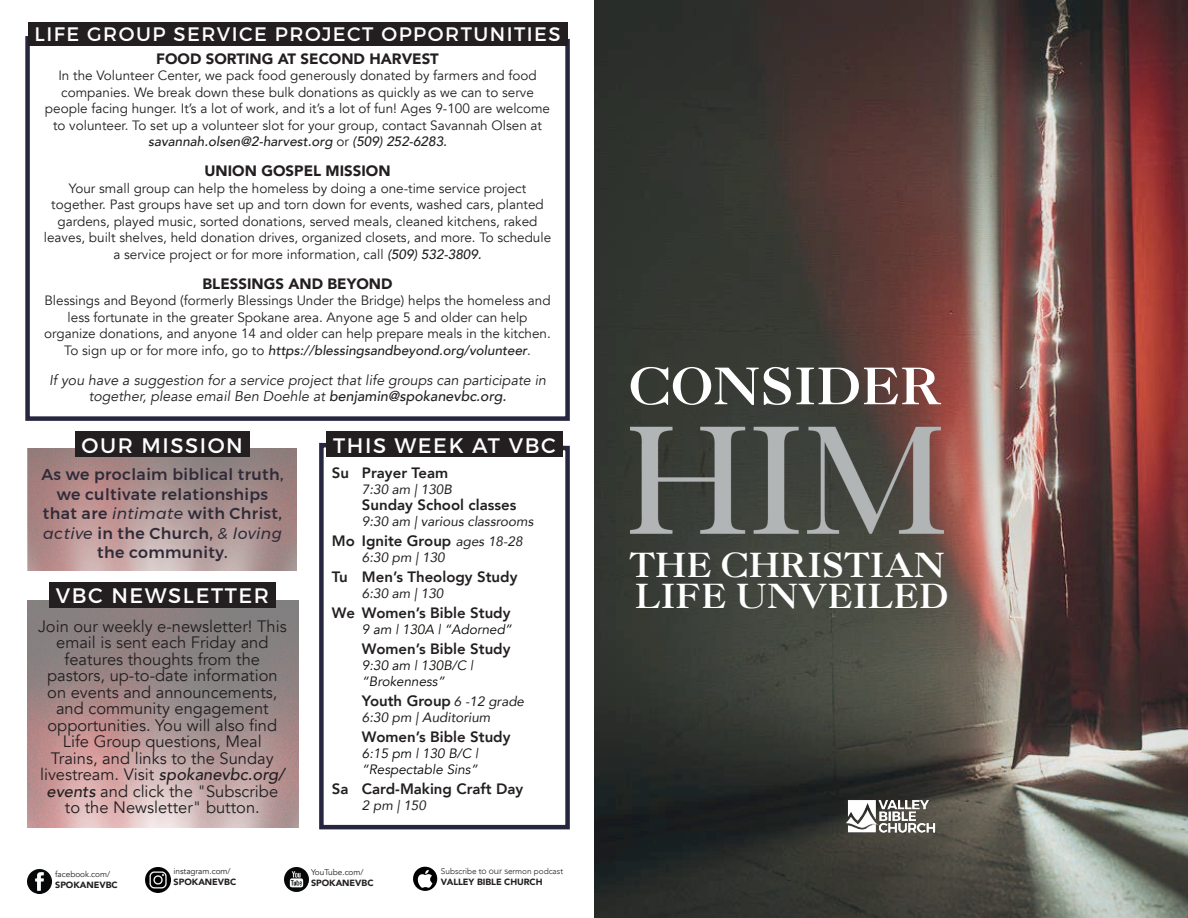
<style>
.page{position:relative;width:1188px;height:918px;background:#fff}
.page>*{position:absolute;margin:0;border:0;box-sizing:border-box;transform-origin:0 0}
.t1{font:50.25px "Caslon 3 LT Std";color:#fff}
.t2{font:33px/31.5px "Caslon 3 LT Std";color:#fff}
.t3{font:21px "Montserrat";letter-spacing:.075em;color:#fff}
.t4{font:19.5px "Montserrat";letter-spacing:.075em;color:#fff}
.t5{font:16.5px/16.5px "Avenir";color:#231f20;text-align:center}
.t6{font:500 15.75px/19.5px "Montserrat";letter-spacing:.025em;color:#312b39;text-align:center}
.t7{font:800 15px "Avenir";color:#231f20}
.t8{font:900 15px "Avenir";color:#231f20}
.t9{font:italic 14.25px/16.5px "Avenir";color:#231f20;text-align:center}
.t10{font:13.5px/16.5px "Avenir";color:#231f20;text-align:center}
.t11{font:italic 13.5px "Avenir";color:#231f20}
.t12{font:italic 13.5px/16.2px "Avenir";color:#080704}
.t13{font:900 9px "Avenir";letter-spacing:-.005em;color:#231f20}
.t14{font:8.25px "Avenir";letter-spacing:-.005em;color:#231f20}
.t15{font:300 8.25px "Avenir";letter-spacing:-.005em;color:#231f20}
.s1{font-weight:500;font-style:italic}
.s2{font-weight:500}
.s3{font-weight:400;font-style:italic}
.s4{font-weight:400;font-style:italic;font-size:13.5px}
.s5{font-family:"Montserrat"}
</style>
<div class="page">
<svg style="left:25px;top:34px;width:545px;height:387px"></svg>
<img style="left:27px;top:869px;width:25px;height:24px">
<img style="left:284px;top:867px;width:24px;height:24px">
<svg style="left:413px;top:867px;width:24px;height:24px"></svg>
<img style="left:28px;top:601px;width:270px;height:226px">
<div style="left:49px;top:582px;width:227px;height:25px;background:#231f20"></div>
<img style="left:594px;top:0;width:594px;height:918px">
<img style="left:630px;top:424px;width:314px;height:112px">
<img style="left:146px;top:867px;width:25px;height:25px">
<div style="left:75px;top:432px;width:175px;height:25px;background:#231f20"></div>
<svg style="left:319px;top:442px;width:251px;height:388px"></svg>
<div style="left:326px;top:432px;width:237px;height:25px;background:#231f20"></div>
<img style="left:846px;top:799px;width:90px;height:33px">
<div style="left:28px;top:22px;width:539px;height:23px;background:#231f20"></div>
<h3 class="t4" style="left:35px;top:23px;width:527px">LIFE GROUP SERVICE PROJECT OPPORTUNITIES</h3>
<p class="t8" style="left:156px;top:49px;width:284px">FOOD SORTING AT SECOND HARVEST</p>
<p class="t10" style="left:45px;top:68px;width:507px">In the Volunteer Center, we pack food generously donated by farmers and food companies. We break down these bulk donations as quickly as we can to serve people facing hunger. It’s a lot of work, and it’s a lot of fun! Ages 9-100 are welcome to volunteer. To set up a volunteer slot for your group, contact Savannah Olsen at <span class="s1">savannah.olsen@2-harvest.org</span> or <span class="s1">(509) 252-6283.</span></p>
<p class="t8" style="left:205px;top:161px;width:188px">UNION GOSPEL MISSION</p>
<p class="t10" style="left:44px;top:180px;width:509px">Your small group can help the homeless by doing a one-time service project together. Past groups have set up and torn down for events, washed cars, planted gardens, played music, sorted donations, served meals, cleaned kitchens, raked leaves, built shelves, held donation drives, organized closets, and more. To schedule a service project or for more information, call <span class="s1">(509) 532-3809.</span></p>
<p class="t8" style="left:203px;top:274px;width:191px">BLESSINGS AND BEYOND</p>
<p class="t10" style="left:44px;top:293px;width:508px">Blessings and Beyond (formerly Blessings Under the Bridge) helps the homeless and less fortunate in the greater Spokane area. Anyone age 5 and older can help organize donations, and anyone 14 and older can help prepare meals in the kitchen.<br>To sign up or for more info, go to <span class="s1">https://blessingsandbeyond.org/volunteer</span>.</p>
<p class="t9" style="left:49px;top:372px;width:498px">If you have a suggestion for a service project that life groups can participate in together, please email Ben Doehle at <span class="s2">benjamin@spokanevbc.org.</span></p>
<h3 class="t3" style="left:82px;top:432px;width:163px">OUR MISSION</h3>
<p class="t6" style="left:41px;top:465px;width:244px">As we proclaim biblical truth, we cultivate relationships that are <span class="s3">intimate</span> with Christ, <span class="s3">active</span> in the Church, <span class="s3">&amp; loving </span>the community.</p>
<p class="t7" style="left:332px;top:463px;width:118px">Su Prayer Team</p>
<h3 class="t3" style="left:333px;top:432px;width:224px">THIS WEEK AT VBC</h3>
<p class="t11" style="left:362px;top:480px;width:92px">7:30 am | 130B</p>
<p class="t7" style="left:362px;top:495px;width:156px">Sunday School classes</p>
<p class="t11" style="left:362px;top:513px;width:173px">9:30 am | various classrooms</p>
<p class="t7" style="left:332px;top:531px;width:192px">Mo Ignite Group <span class="s4">ages 18-28</span></p>
<p class="t11" style="left:362px;top:549px;width:84px">6:30 pm | 130</p>
<p class="t7" style="left:332px;top:567px;width:187px">Tu Men’s Theology Study</p>
<p class="t11" style="left:362px;top:585px;width:83px">6:30 am | 130</p>
<p class="t7" style="left:332px;top:603px;width:180px">We Women’s Bible Study</p>
<p class="t12" style="left:362px;top:621px;width:152px">9 am | 130A | “Adorned”</p>
<p class="t7" style="left:362px;top:639px;width:150px">Women’s Bible Study</p>
<p class="t12" style="left:362px;top:657px;width:113px">9:30 am | 130B/C | “Brokenness”</p>
<p class="t7" style="left:362px;top:691px;width:164px">Youth Group <span class="s4">6 -12 grade</span></p>
<p class="t11" style="left:362px;top:709px;width:130px">6:30 pm | Auditorium</p>
<p class="t7" style="left:362px;top:727px;width:150px">Women’s Bible Study</p>
<p class="t12" style="left:362px;top:746px;width:118px">6:15 pm | 130 B/C | “Respectable Sins”</p>
<p class="t7" style="left:332px;top:779px;width:193px">Sa Card-Making Craft Day</p>
<p class="t11" style="left:362px;top:797px;width:66px">2 pm | 150</p>
<h3 class="t3" style="left:56px;top:583px;width:215px">VBC NEWSLETTER</h3>
<p class="t5" style="left:38px;top:618px;width:250px">Join our weekly e-newsletter! This email is sent each Friday and features thoughts from the pastors, up-to-date information on events and announcements, and community engagement opportunities. You will also find<br>Life Group questions, Meal<br>Trains, and links to the Sunday livestream. Visit <span class="s1">spokanevbc.org/ events</span> and click the "Subscribe to the Newsletter" button.</p>
<p class="t14" style="left:55px;top:869px;width:56px">facebook.com/</p>
<p class="t13" style="left:55px;top:879px;width:64px">SPOKANEVBC</p>
<p class="t14" style="left:174px;top:866px;width:59px">instagram.com/</p>
<p class="t13" style="left:174px;top:876px;width:64px">SPOKANEVBC</p>
<p class="t14" style="left:311px;top:867px;width:54px">YouTube.com/</p>
<p class="t13" style="left:311px;top:877px;width:64px">SPOKANEVBC</p>
<p class="t15" style="left:441px;top:866px;width:124px">Subscribe t<span class="s5">o our s</span>ermon podcast</p>
<p class="t13" style="left:441px;top:876px;width:103px">VALLEY BIBLE CHURCH</p>
<h1 class="t1" style="left:629px;top:355px;width:314px">CONSIDER</h1>
<h2 class="t2" style="left:630px;top:549px;width:320px">THE CHRISTIAN<br>LIFE UNVEILED</h2>
</div>
